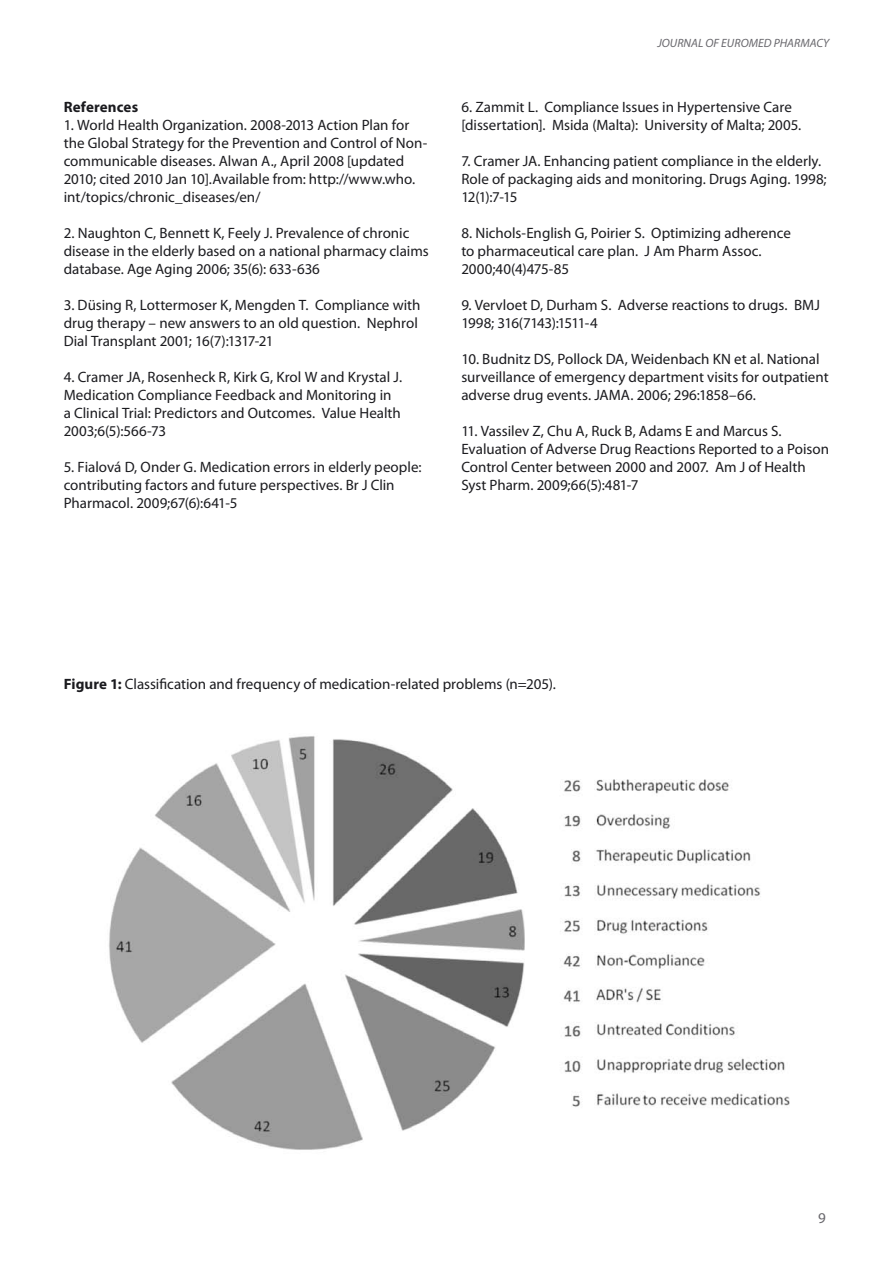
<style>
.page{position:relative;width:893px;height:1263px;background:#fff}
.page>*{position:absolute;margin:0;border:0;box-sizing:border-box;transform-origin:0 0}
.t1{font:15px/18px "Myriad Pro";color:#1b1b1f}
.t2{font:700 15px "Myriad Pro";letter-spacing:.005em;color:#1b1b1f}
.t3{font:15px "Myriad Pro";color:#68676c}
.t4{font:italic 12px "Myriad Pro";color:#68676c}
.s1{font-weight:700}
</style>
<div class="page">
<img style="left:109px;top:736px;width:681px;height:414px">
<p class="t2" style="left:64px;top:97px;width:76px">References</p>
<p class="t1" style="left:64px;top:116px;width:365px">1. World Health Organization. 2008-2013 Action Plan for the Global Strategy for the Prevention and Control of Non&shy;communicable diseases. Alwan A., April 2008 [updated 2010; cited 2010 Jan 10].Available from: http://www.who. int/topics/chronic_diseases/en/</p>
<p class="t1" style="left:64px;top:224px;width:366px">2. Naughton C, Bennett K, Feely J. Prevalence of chronic disease in the elderly based on a national pharmacy claims database. Age Aging 2006; 35(6): 633-636</p>
<p class="t1" style="left:64px;top:296px;width:358px">3. Düsing R, Lottermoser K, Mengden T. Compliance with drug therapy – new answers to an old question. Nephrol<br>Dial Transplant 2001; 16(7):1317-21</p>
<p class="t1" style="left:64px;top:368px;width:340px">4. Cramer JA, Rosenheck R, Kirk G, Krol W and Krystal J.<br>Medication Compliance Feedback and Monitoring in a Clinical Trial: Predictors and Outcomes. Value Health 2003;6(5):566-73</p>
<p class="t1" style="left:64px;top:458px;width:359px">5. Fialová D, Onder G. Medication errors in elderly people: contributing factors and future perspectives. Br J Clin<br>Pharmacol. 2009;67(6):641-5</p>
<p class="t4" style="left:657px;top:36px;width:173px">JOURNAL OF EUROMED PHARMACY</p>
<p class="t1" style="left:461px;top:98px;width:341px">6. Zammit L. Compliance Issues in Hypertensive Care [dissertation]. Msida (Malta): University of Malta; 2005.</p>
<p class="t1" style="left:461px;top:152px;width:367px">7. Cramer JA. Enhancing patient compliance in the elderly.<br>Role of packaging aids and monitoring. Drugs Aging. 1998;<br>12(1):7-15</p>
<p class="t1" style="left:461px;top:224px;width:331px">8. Nichols-English G, Poirier S. Optimizing adherence to pharmaceutical care plan. J Am Pharm Assoc.<br>2000;40(4)475-85</p>
<p class="t1" style="left:461px;top:296px;width:360px">9. Vervloet D, Durham S. Adverse reactions to drugs. BMJ<br>1998; 316(7143):1511-4</p>
<p class="t1" style="left:461px;top:350px;width:369px">10. Budnitz DS, Pollock DA, Weidenbach KN et al. National surveillance of emergency department visits for outpatient adverse drug events. JAMA. 2006; 296:1858–66.</p>
<p class="t1" style="left:461px;top:422px;width:369px">11. Vassilev Z, Chu A, Ruck B, Adams E and Marcus S.<br>Evaluation of Adverse Drug Reactions Reported to a Poison Control Center between 2000 and 2007. Am J of Health Syst Pharm. 2009;66(5):481-7</p>
<p class="t1" style="left:64px;top:674px;width:493px"><span class="s1">Figure 1:</span> Classification and frequency of medication-related problems (n=205).</p>
<p class="t3" style="left:818px;top:1209px;width:9px">9</p>
</div>
